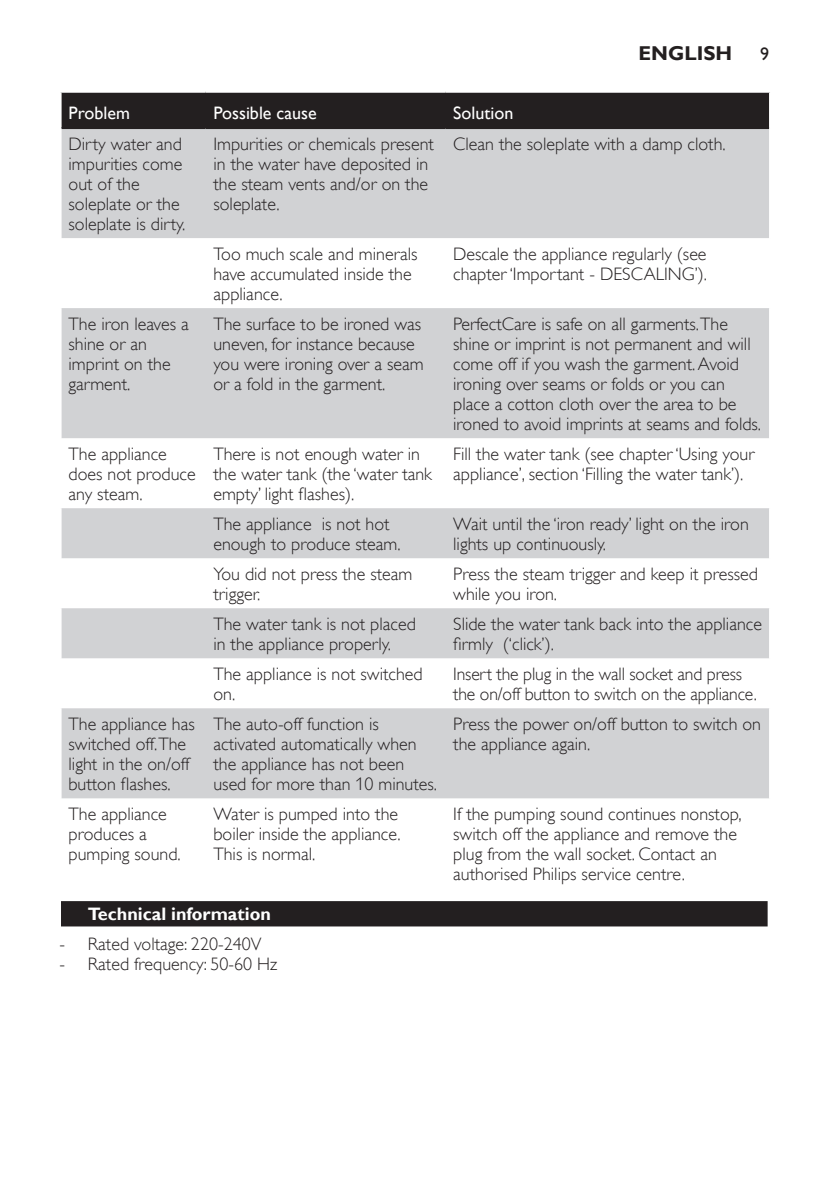
<style>
.page{position:relative;width:840px;height:1191px;background:#fff}
.page>*{position:absolute;margin:0;border:0;box-sizing:border-box;transform-origin:0 0}
.t1{font:700 20px "Gill Sans Alt One WGL";color:#231f20}
.t2{font:18px/20px "Gill Sans Alt One WGL Light";color:#231f20}
.t3{font:18px "Gill Sans Alt One WGL";color:#fff}
.t4{font:700 18px "Gill Sans Alt One WGL";color:#fff}
.t5{font:18px "Gill Sans Alt One WGL";color:#231f20}
</style>
<div class="page">
<div style="left:60px;top:900px;width:708px;height:28px;background:#959394"></div>
<div style="left:61px;top:901px;width:706px;height:25px;background:#231f20"></div>
<div style="left:62px;top:93px;width:706px;height:34px;background:#231f20"></div>
<svg style="left:62px;top:129px;width:706px;height:669px;fill:#d1d2d4"></svg>
<hr style="left:62px;top:127px;width:143px;height:2px;background:#231f20">
<hr style="left:205px;top:127px;width:240px;height:2px;background:#231f20">
<hr style="left:445px;top:127px;width:323px;height:2px;background:#231f20">
<p class="t1" style="left:638px;top:40px;width:95px">ENGLISH</p>
<p class="t5" style="left:759px;top:42px;width:10px">9</p>
<p class="t3" style="left:69px;top:101px;width:63px">Problem</p>
<p class="t3" style="left:213px;top:101px;width:105px">Possible cause</p>
<p class="t3" style="left:453px;top:101px;width:61px">Solution</p>
<p class="t2" style="left:69px;top:134px;width:118px">Dirty water and impurities come out of the soleplate or the soleplate is dirty.</p>
<p class="t2" style="left:213px;top:134px;width:222px">Impurities or chemicals present in the water have deposited in the steam vents and/or on the soleplate.</p>
<p class="t2" style="left:453px;top:134px;width:274px">Clean the soleplate with a damp cloth.</p>
<p class="t2" style="left:213px;top:244px;width:205px">Too much scale and minerals have accumulated inside the appliance.</p>
<p class="t2" style="left:453px;top:244px;width:255px">Descale the appliance regularly (see chapter ‘Important - DESCALING’).</p>
<p class="t2" style="left:68px;top:314px;width:122px">The iron leaves a shine or an imprint on the garment.</p>
<p class="t2" style="left:213px;top:314px;width:211px">The surface to be ironed was uneven, for instance because you were ironing over a seam or a fold in the garment.</p>
<p class="t2" style="left:453px;top:314px;width:309px">PerfectCare is safe on all garments.The shine or imprint is not permanent and will come off if you wash the garment. Avoid ironing over seams or folds or you can place a cotton cloth over the area to be ironed to avoid imprints at seams and folds.</p>
<p class="t2" style="left:68px;top:444px;width:129px">The appliance does not produce any steam.</p>
<p class="t2" style="left:213px;top:444px;width:220px">There is not enough water in the water tank (the ‘water tank empty’ light flashes).</p>
<p class="t2" style="left:453px;top:444px;width:302px">Fill the water tank (see chapter ‘Using your appliance’, section ‘Filling the water tank’).</p>
<p class="t2" style="left:213px;top:514px;width:188px">The appliance is not hot enough to produce steam.</p>
<p class="t2" style="left:453px;top:514px;width:297px">Wait until the ‘iron ready’ light on the iron lights up continuously.</p>
<p class="t2" style="left:213px;top:564px;width:200px">You did not press the steam trigger.</p>
<p class="t2" style="left:453px;top:564px;width:306px">Press the steam trigger and keep it pressed while you iron.</p>
<p class="t2" style="left:213px;top:614px;width:204px">The water tank is not placed in the appliance properly.</p>
<p class="t2" style="left:453px;top:614px;width:310px">Slide the water tank back into the appliance firmly (‘click’).</p>
<p class="t2" style="left:213px;top:664px;width:211px">The appliance is not switched on.</p>
<p class="t2" style="left:453px;top:664px;width:305px">Insert the plug in the wall socket and press the on/off button to switch on the appliance.</p>
<p class="t2" style="left:69px;top:714px;width:128px">The appliance has switched off.The light in the on/off button flashes.</p>
<p class="t2" style="left:213px;top:714px;width:225px">The auto-off function is activated automatically when the appliance has not been used for more than 10 minutes.</p>
<p class="t2" style="left:453px;top:714px;width:309px">Press the power on/off button to switch on the appliance again.</p>
<p class="t2" style="left:69px;top:804px;width:114px">The appliance produces a pumping sound.</p>
<p class="t2" style="left:213px;top:804px;width:189px">Water is pumped into the boiler inside the appliance.<br>This is normal.</p>
<p class="t2" style="left:453px;top:804px;width:290px">If the pumping sound continues nonstop, switch off the appliance and remove the plug from the wall socket. Contact an authorised Philips service centre.</p>
<p class="t4" style="left:88px;top:902px;width:184px">Technical information</p>
<p class="t2" style="left:59px;top:934px;width:203px">- Rated voltage: 220-240V</p>
<p class="t2" style="left:59px;top:954px;width:219px">- Rated frequency: 50-60 Hz</p>
</div>
